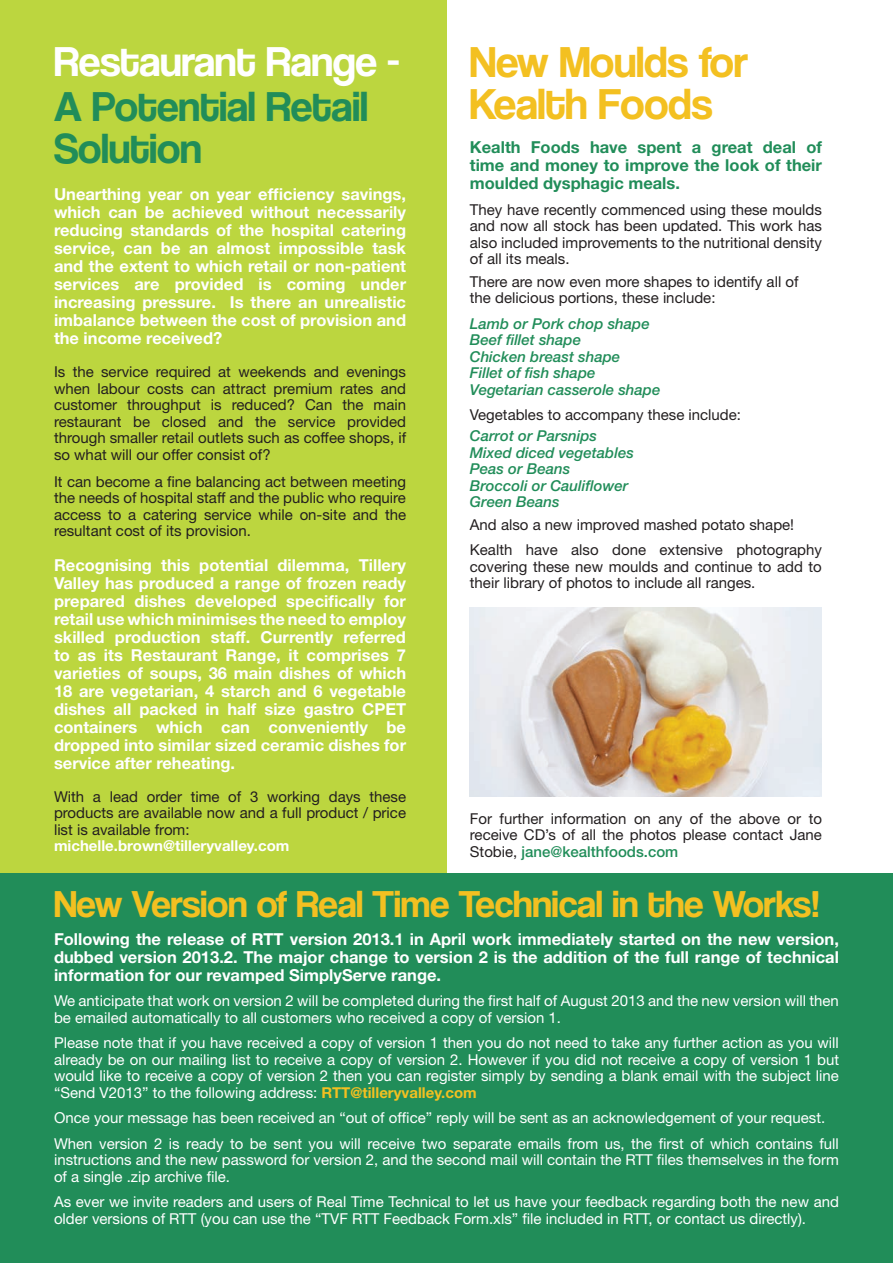
<style>
.page{position:relative;width:893px;height:1263px;background:#fff}
.page>*{position:absolute;margin:0;border:0;box-sizing:border-box;transform-origin:0 0}
.t1{font:45px "Coolvetica Rg";letter-spacing:-.005em;color:#f3c021}
.t2{font:43.5px "Coolvetica Rg";letter-spacing:-.005em;color:#218d59}
.t3{font:43.5px "Coolvetica Rg";letter-spacing:-.005em;color:#fff}
.t4{font:39px "Coolvetica Rg";letter-spacing:-.005em;color:#f3c021}
.t5{font:700 16.5px/18px "Helvetica Neue";color:#fff;text-align:justify}
.t6{font:700 16.5px/18px "Helvetica Neue";color:#218d59;text-align:justify}
.t7{font:15px/16.5px "Helvetica Neue";color:#231f20;text-align:justify}
.t8{font:15px/16.5px "Helvetica Neue";color:#fff}
.t9{font:italic 500 15px "Helvetica Neue";color:#218d59}
.t10{font:700 15px "Helvetica Neue";color:#fff}
.s1{font-weight:500;color:#218d59}
.s2{font-weight:700;color:#f3c021}
</style>
<div class="page">
<div style="left:0;top:0;width:446px;height:936px;background:#bcd63f"></div>
<img style="left:470px;top:607px;width:352px;height:189px">
<div style="left:0;top:874px;width:893px;height:389px;background:#218d59"></div>
<p class="t1" style="left:470px;top:36px;width:279px">New Moulds for</p>
<p class="t1" style="left:470px;top:78px;width:244px">Kealth Foods</p>
<p class="t6" style="left:470px;top:138px;width:354px">Kealth Foods have spent a great deal of time and money to improve the look of their moulded dysphagic meals.</p>
<p class="t7" style="left:470px;top:201px;width:354px">They have recently commenced using these moulds and now all stock has been updated. This work has also included improvements to the nutritional density of all its meals.</p>
<p class="t7" style="left:470px;top:273px;width:330px">There are now even more shapes to identify all of</p>
<p class="t7" style="left:470px;top:289px;width:247px">the delicious portions, these include:</p>
<p class="t9" style="left:470px;top:315px;width:181px">Lamb or Pork chop shape</p>
<p class="t9" style="left:470px;top:331px;width:113px">Beef fillet shape</p>
<p class="t9" style="left:470px;top:348px;width:152px">Chicken breast shape</p>
<p class="t9" style="left:470px;top:364px;width:127px">Fillet of fish shape</p>
<p class="t9" style="left:470px;top:381px;width:192px">Vegetarian casserole shape</p>
<p class="t7" style="left:470px;top:406px;width:273px">Vegetables to accompany these include:</p>
<p class="t9" style="left:470px;top:427px;width:129px">Carrot or Parsnips</p>
<p class="t9" style="left:470px;top:444px;width:165px">Mixed diced vegetables</p>
<p class="t9" style="left:470px;top:460px;width:102px">Peas or Beans</p>
<p class="t9" style="left:470px;top:477px;width:160px">Broccoli or Cauliflower</p>
<p class="t9" style="left:470px;top:493px;width:91px">Green Beans</p>
<p class="t7" style="left:470px;top:516px;width:326px">And also a new improved mashed potato shape!</p>
<p class="t7" style="left:470px;top:541px;width:354px">Kealth have also done extensive photography covering these new moulds and continue to add to their library of photos to include all ranges.</p>
<p class="t3" style="left:54px;top:36px;width:347px">Restaurant Range -</p>
<p class="t2" style="left:54px;top:81px;width:315px">A Potential Retail</p>
<p class="t2" style="left:54px;top:123px;width:149px">Solution</p>
<p class="t5" style="left:54px;top:185px;width:354px">Unearthing year on year efficiency savings, which can be achieved without necessarily reducing standards of the hospital catering service, can be an almost impossible task and the extent to which retail or non-patient services are provided is coming under increasing pressure. Is there an unrealistic imbalance between the cost of provision and the income received?</p>
<p class="t7" style="left:54px;top:363px;width:354px">Is the service required at weekends and evenings when labour costs can attract premium rates and customer throughput is reduced? Can the main restaurant be closed and the service provided through smaller retail outlets such as coffee shops, if so what will our offer consist of?</p>
<p class="t7" style="left:54px;top:473px;width:354px">It can become a fine balancing act between meeting the needs of hospital staff and the public who require access to a catering service while on-site and the resultant cost of its provision.</p>
<p class="t5" style="left:54px;top:555px;width:354px">Recognising this potential dilemma, Tillery Valley has produced a range of frozen ready prepared dishes developed specifically for retail use which minimises the need to employ skilled production staff. Currently referred to as its Restaurant Range, it comprises 7 varieties of soups, 36 main dishes of which 18 are vegetarian, 4 starch and 6 vegetable dishes all packed in half size gastro CPET containers which can conveniently be dropped into similar sized ceramic dishes for service after reheating.</p>
<p class="t7" style="left:54px;top:788px;width:354px">With a lead order time of 3 working days these products are available now and a full product / price list is available from:</p>
<p class="t10" style="left:54px;top:836px;width:237px">michelle.brown@tilleryvalley.com</p>
<p class="t7" style="left:470px;top:810px;width:354px">For further information on any of the above or to receive CD’s of all the photos please contact Jane Stobie, <span class="s1">jane@kealthfoods.com</span></p>
<p class="t4" style="left:54px;top:881px;width:768px">New Version of Real Time Technical in the Works!</p>
<p class="t5" style="left:54px;top:929px;width:786px">Following the release of RTT version 2013.1 in April work immediately started on the new version, dubbed version 2013.2. The major change to version 2 is the addition of the full range of technical information for our revamped SimplyServe range.</p>
<p class="t8" style="left:54px;top:992px;width:786px">We anticipate that work on version 2 will be completed during the first half of August 2013 and the new version will then be emailed automatically to all customers who received a copy of version 1.</p>
<p class="t8" style="left:54px;top:1034px;width:787px;text-align:justify">Please note that if you have received a copy of version 1 then you do not need to take any further action as you will already be on our mailing list to receive a copy of version 2. However if you did not receive a copy of version 1 but would like to receive a copy of version 2 then you can register simply by sending a blank email with the subject line “Send V2013” to the following address: <span class="s2">RTT@tilleryvalley.com</span></p>
<p class="t8" style="left:54px;top:1109px;width:773px">Once your message has been received an “out of office” reply will be sent as an acknowledgement of your request.</p>
<p class="t8" style="left:54px;top:1135px;width:786px;text-align:justify">When version 2 is ready to be sent you will receive two separate emails from us, the first of which contains full instructions and the new password for version 2, and the second mail will contain the RTT files themselves in the form of a single .zip archive file.</p>
<p class="t8" style="left:54px;top:1193px;width:786px">As ever we invite readers and users of Real Time Technical to let us have your feedback regarding both the new and older versions of RTT (you can use the “TVF RTT Feedback Form.xls” file included in RTT, or contact us directly).</p>
</div>
